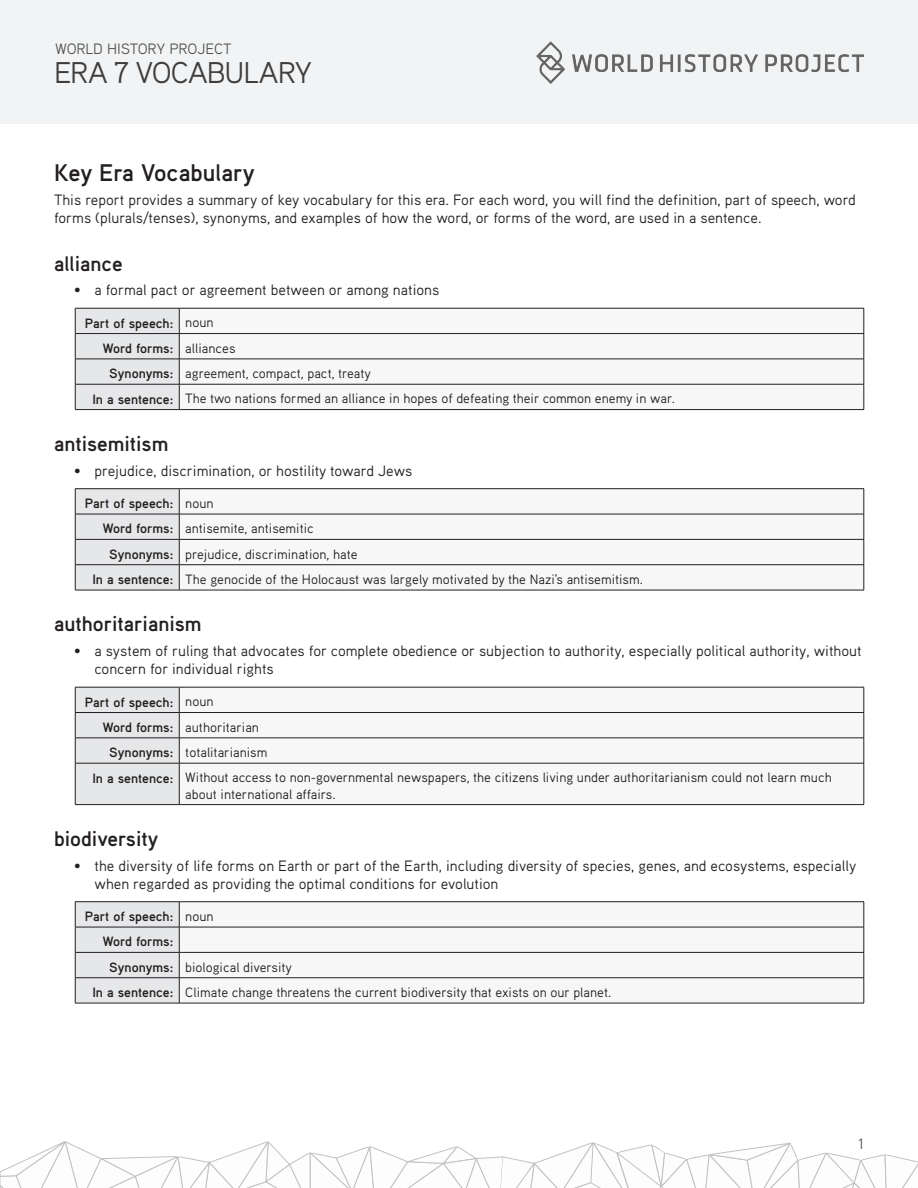
<style>
.page{position:relative;width:918px;height:1188px;background:#fff}
.page>*{position:absolute;margin:0;border:0;box-sizing:border-box;transform-origin:0 0}
.t1{font:30px "Aaux Pro";letter-spacing:-.03em;color:#3e3e3f}
.Heading{font:700 24px "Aaux Pro";color:#231f20}
.Heading_2{font:700 21px "Aaux Pro";color:#231f20}
.Body{font:15px/18px "Aaux Pro";color:#231f20}
.t2{font:15px "Aaux Pro";letter-spacing:-.01em;color:#535353}
.t3{font:15px "Aaux Pro";color:#57585a}
.Table_body_-_key_voc{font:13.5px/16.2px "Aaux Pro";color:#231f20}
.Table_headings_-_key{font:700 13.5px "Aaux Pro";color:#231f20}
</style>
<div class="page">
<div style="left:0;top:0;width:918px;height:123px;background:#f2f3f4"></div>
<img style="left:537px;top:41px;width:327px;height:42px">
<svg style="left:0;top:1141px;width:918px;height:47px"></svg>
<svg style="left:180px;top:309px;width:684px;height:100px"></svg>
<hr style="left:179px;top:308px;width:685px;height:1px;background:#231f20">
<hr style="left:179px;top:333px;width:685px;height:1px;background:#231f20">
<hr style="left:179px;top:359px;width:685px;height:1px;background:#231f20">
<hr style="left:179px;top:384px;width:685px;height:1px;background:#231f20">
<svg style="left:75px;top:308px;width:105px;height:101px;background:#dbdcde"></svg>
<svg style="left:864px;top:308px;width:1px;height:101px"></svg>
<hr style="left:75px;top:409px;width:104px;height:1px;background:#231f20">
<hr style="left:179px;top:409px;width:685px;height:1px;background:#231f20">
<svg style="left:180px;top:489px;width:684px;height:101px"></svg>
<hr style="left:75px;top:488px;width:104px;height:1px;background:#231f20">
<hr style="left:179px;top:488px;width:685px;height:1px;background:#231f20">
<hr style="left:179px;top:514px;width:685px;height:1px;background:#231f20">
<hr style="left:179px;top:539px;width:685px;height:1px;background:#231f20">
<hr style="left:179px;top:564px;width:685px;height:1px;background:#231f20">
<svg style="left:75px;top:489px;width:105px;height:101px;background:#dbdcde"></svg>
<svg style="left:864px;top:489px;width:1px;height:101px"></svg>
<hr style="left:75px;top:590px;width:104px;height:1px;background:#231f20">
<hr style="left:179px;top:590px;width:685px;height:1px;background:#231f20">
<svg style="left:180px;top:688px;width:684px;height:116px"></svg>
<hr style="left:179px;top:687px;width:685px;height:1px;background:#231f20">
<hr style="left:179px;top:712px;width:685px;height:1px;background:#231f20">
<hr style="left:179px;top:738px;width:685px;height:1px;background:#231f20">
<div style="left:75px;top:687px;width:105px;height:117px;background:#e6e7e9"></div>
<svg style="left:864px;top:687px;width:1px;height:76px"></svg>
<hr style="left:75px;top:763px;width:104px;height:1px;background:#231f20">
<hr style="left:75px;top:763px;width:1px;height:41px;background:#231f20">
<hr style="left:179px;top:763px;width:685px;height:1px;background:#231f20">
<hr style="left:179px;top:763px;width:1px;height:41px;background:#231f20">
<hr style="left:864px;top:763px;width:1px;height:41px;background:#231f20">
<hr style="left:75px;top:804px;width:104px;height:1px;background:#231f20">
<hr style="left:179px;top:804px;width:685px;height:1px;background:#231f20">
<svg style="left:180px;top:902px;width:684px;height:101px"></svg>
<hr style="left:75px;top:901px;width:104px;height:1px;background:#231f20">
<hr style="left:179px;top:901px;width:685px;height:1px;background:#231f20">
<hr style="left:179px;top:927px;width:685px;height:1px;background:#231f20">
<hr style="left:179px;top:952px;width:685px;height:1px;background:#231f20">
<hr style="left:179px;top:977px;width:685px;height:1px;background:#231f20">
<svg style="left:75px;top:902px;width:105px;height:101px;background:#dbdcde"></svg>
<svg style="left:864px;top:902px;width:1px;height:101px"></svg>
<hr style="left:75px;top:1003px;width:104px;height:1px;background:#231f20">
<hr style="left:179px;top:1003px;width:685px;height:1px;background:#231f20">
<p class="t2" style="left:55px;top:39px;width:178px">WORLD HISTORY PROJECT</p>
<h1 class="t1" style="left:54px;top:54px;width:260px">ERA 7 VOCABULARY</h1>
<p class="Heading" style="left:54px;top:157px;width:202px">Key Era Vocabulary</p>
<p class="Body" style="left:54px;top:191px;width:803px">This report provides a summary of key vocabulary for this era. For each word, you will find the definition, part of speech, word forms (plurals/tenses), synonyms, and examples of how the word, or forms of the word, are used in a sentence.</p>
<p class="Heading_2" style="left:54px;top:250px;width:70px">alliance</p>
<p class="Body" style="left:74px;top:281px;width:367px">• a formal pact or agreement between or among nations</p>
<p class="Table_headings_-_key" style="left:85px;top:314px;width:90px">Part of speech:</p>
<p class="Table_body_-_key_voc" style="left:185px;top:314px;width:30px">noun</p>
<p class="Table_headings_-_key" style="left:103px;top:340px;width:72px">Word forms:</p>
<p class="Table_body_-_key_voc" style="left:185px;top:340px;width:52px">alliances</p>
<p class="Table_headings_-_key" style="left:109px;top:365px;width:65px">Synonyms:</p>
<p class="Table_body_-_key_voc" style="left:185px;top:365px;width:187px">agreement, compact, pact, treaty</p>
<p class="Table_headings_-_key" style="left:92px;top:390px;width:82px">In a sentence:</p>
<p class="Table_body_-_key_voc" style="left:185px;top:390px;width:491px">The two nations formed an alliance in hopes of defeating their common enemy in war.</p>
<p class="Heading_2" style="left:54px;top:430px;width:116px">antisemitism</p>
<p class="Body" style="left:74px;top:461px;width:340px">• prejudice, discrimination, or hostility toward Jews</p>
<p class="Table_headings_-_key" style="left:85px;top:495px;width:90px">Part of speech:</p>
<p class="Table_body_-_key_voc" style="left:185px;top:495px;width:30px">noun</p>
<p class="Table_headings_-_key" style="left:103px;top:520px;width:72px">Word forms:</p>
<p class="Table_body_-_key_voc" style="left:185px;top:520px;width:130px">antisemite, antisemitic</p>
<p class="Table_headings_-_key" style="left:109px;top:545px;width:65px">Synonyms:</p>
<p class="Table_body_-_key_voc" style="left:185px;top:545px;width:174px">prejudice, discrimination, hate</p>
<p class="Table_headings_-_key" style="left:92px;top:571px;width:82px">In a sentence:</p>
<p class="Table_body_-_key_voc" style="left:185px;top:571px;width:459px">The genocide of the Holocaust was largely motivated by the Nazi's antisemitism.</p>
<p class="Heading_2" style="left:54px;top:611px;width:149px">authoritarianism</p>
<p class="Body" style="left:94px;top:642px;width:769px;text-indent:-20px">• a system of ruling that advocates for complete obedience or subjection to authority, especially political authority, without concern for individual rights</p>
<p class="Table_headings_-_key" style="left:85px;top:693px;width:90px">Part of speech:</p>
<p class="Table_body_-_key_voc" style="left:185px;top:693px;width:30px">noun</p>
<p class="Table_headings_-_key" style="left:103px;top:719px;width:72px">Word forms:</p>
<p class="Table_body_-_key_voc" style="left:185px;top:719px;width:75px">authoritarian</p>
<p class="Table_headings_-_key" style="left:109px;top:744px;width:65px">Synonyms:</p>
<p class="Table_body_-_key_voc" style="left:185px;top:744px;width:84px">totalitarianism</p>
<p class="Table_headings_-_key" style="left:92px;top:769px;width:82px">In a sentence:</p>
<p class="Table_body_-_key_voc" style="left:185px;top:769px;width:648px">Without access to non-governmental newspapers, the citizens living under authoritarianism could not learn much about international affairs.</p>
<p class="Heading_2" style="left:54px;top:825px;width:106px">biodiversity</p>
<p class="Body" style="left:94px;top:856px;width:763px;text-indent:-20px">• the diversity of life forms on Earth or part of the Earth, including diversity of species, genes, and ecosystems, especially when regarded as providing the optimal conditions for evolution</p>
<p class="Table_headings_-_key" style="left:85px;top:908px;width:90px">Part of speech:</p>
<p class="Table_body_-_key_voc" style="left:185px;top:908px;width:30px">noun</p>
<p class="Table_headings_-_key" style="left:103px;top:933px;width:72px">Word forms:</p>
<p class="Table_headings_-_key" style="left:109px;top:958px;width:65px">Synonyms:</p>
<p class="Table_body_-_key_voc" style="left:185px;top:958px;width:108px">biological diversity</p>
<p class="Table_headings_-_key" style="left:92px;top:984px;width:82px">In a sentence:</p>
<p class="Table_body_-_key_voc" style="left:185px;top:984px;width:428px">Climate change threatens the current biodiversity that exists on our planet.</p>
<p class="t3" style="left:859px;top:1134px;width:7px">1</p>
</div>
